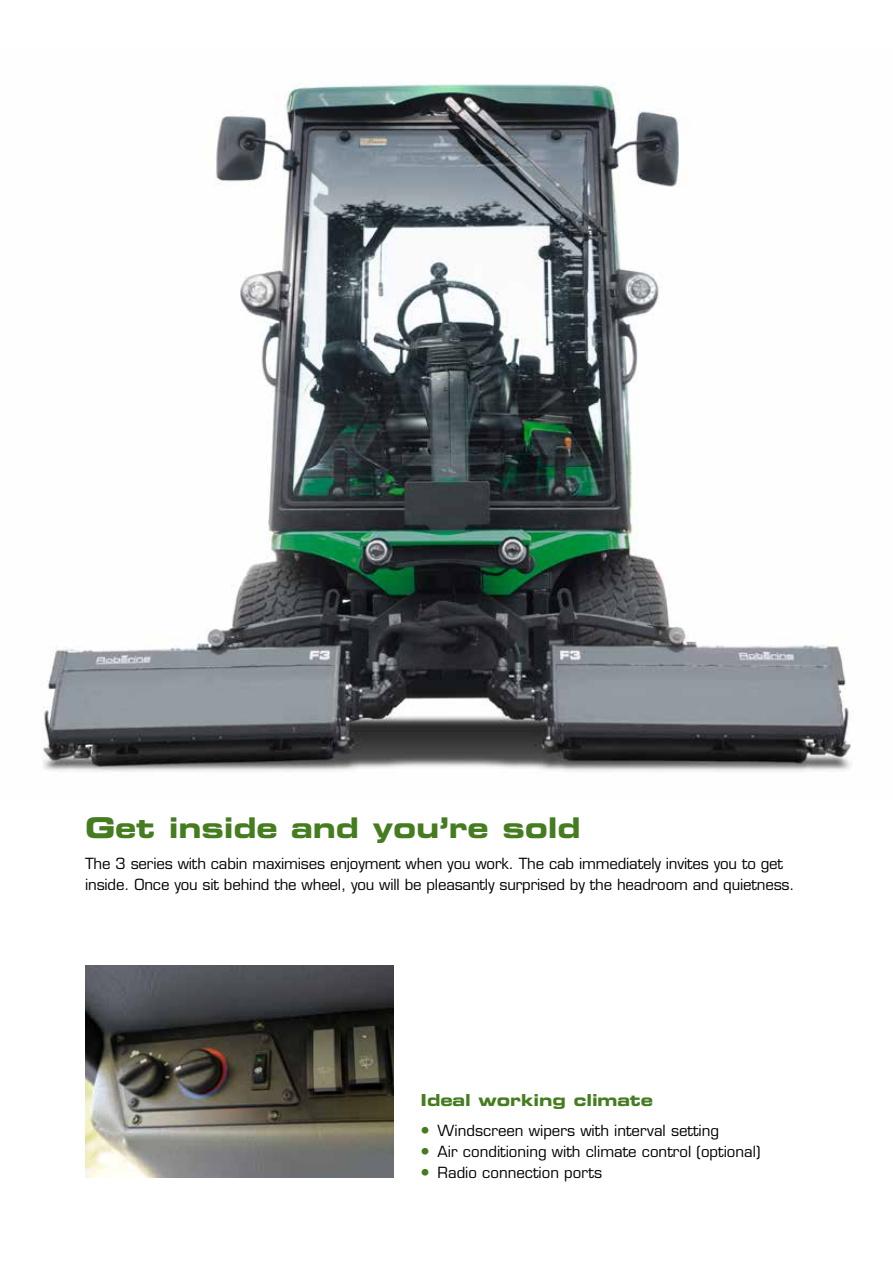
<style>
.page{position:relative;width:893px;height:1263px;background:#fff}
.page>*{position:absolute;margin:0;border:0;box-sizing:border-box;transform-origin:0 0}
.t1{font:28.5px "Eurostile LT Std Bold Ex 2";letter-spacing:-.005em;color:#457c1f}
.t2{font:16.5px "Eurostile LT Std Bold Ex 2";letter-spacing:-.005em;color:#457c1f}
.t3{font:15px/21px "Eurostile LT Std";letter-spacing:-.01em;color:#000}
.s1{font-size:18px;color:#457c1f}
</style>
<div class="page">
<img style="left:42px;top:83px;width:810px;height:689px">
<img style="left:85px;top:965px;width:308px;height:213px">
<h1 class="t1" style="left:85px;top:807px;width:497px">Get inside and you’re sold</h1>
<p class="t3" style="left:85px;top:853px;width:711px">The 3 series with cabin maximises enjoyment when you work. The cab immediately invites you to get inside. Once you sit behind the wheel, you will be pleasantly surprised by the headroom and quietness.</p>
<p class="t2" style="left:421px;top:1088px;width:234px">Ideal working climate</p>
<p class="t3" style="left:421px;top:1120px;width:300px"><span class="s1">•</span> Windscreen wipers with interval setting</p>
<p class="t3" style="left:421px;top:1141px;width:341px"><span class="s1">•</span> Air conditioning with climate control (optional)</p>
<p class="t3" style="left:421px;top:1162px;width:183px"><span class="s1">•</span> Radio connection ports</p>
</div>
